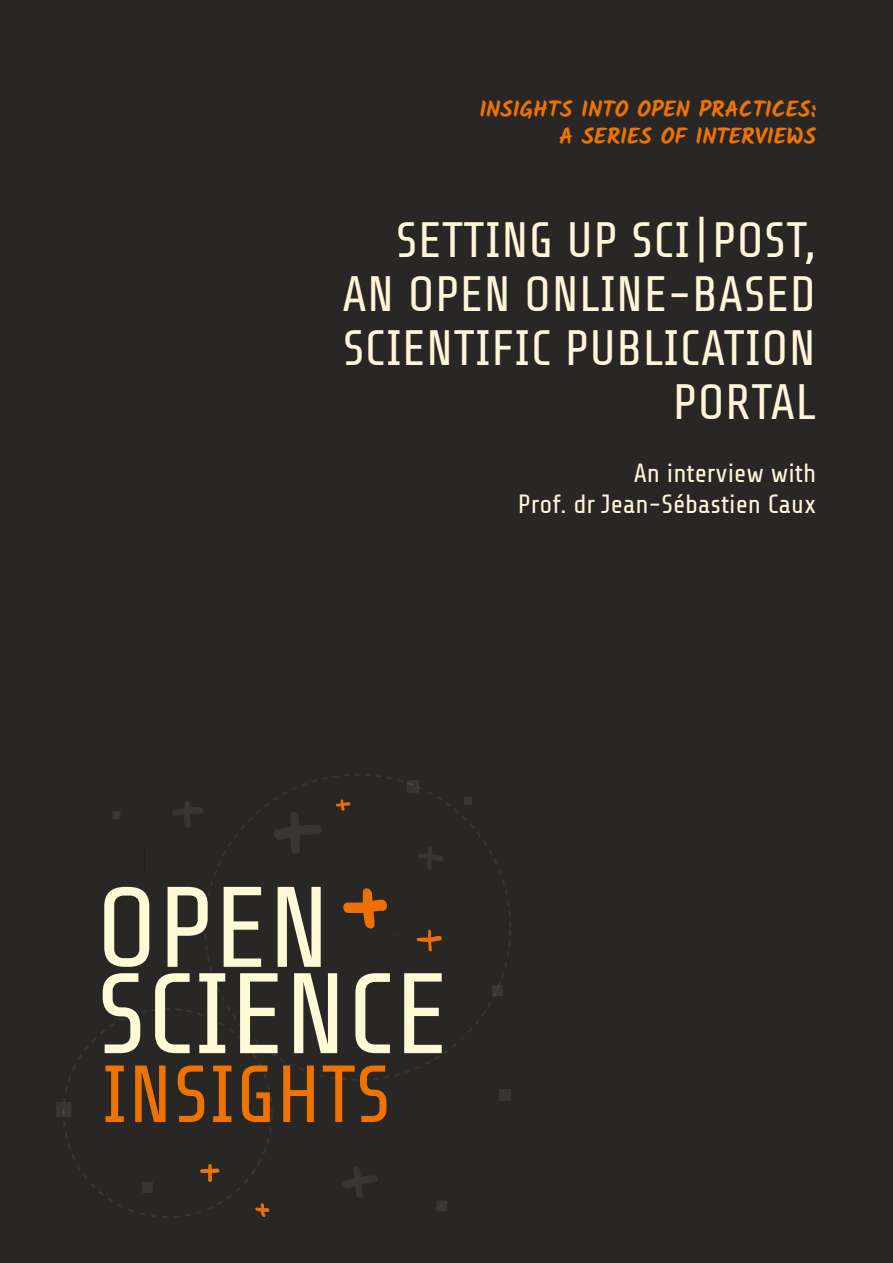
<style>
.page{position:relative;width:893px;height:1263px;background:#292626}
.page>*{position:absolute;margin:0;border:0;box-sizing:border-box;transform-origin:0 0}
.t1{font:114.15px/86.4px "Share Tech";color:#fffad6}
.t2{font:49.5px/54px "Share Tech";letter-spacing:.01em;color:#fff5d9;text-align:right}
.t3{font:26.25px/31.5px "Share Tech";color:#fff5d9;text-align:right}
.t4{font:700 22.5px "Kalam";color:#ed7303}
</style>
<div class="page">
<svg style="left:407px;top:781px;width:12px;height:12px"></svg>
<div style="left:499px;top:1089px;width:12px;height:12px;background:#383633"></div>
<svg style="left:172px;top:801px;width:31px;height:27px"></svg>
<svg style="left:418px;top:847px;width:25px;height:23px"></svg>
<svg style="left:274px;top:812px;width:48px;height:42px"></svg>
<div style="left:464px;top:797px;width:8px;height:8px;background:#383633"></div>
<svg style="left:113px;top:811px;width:7px;height:8px"></svg>
<svg style="left:214px;top:845px;width:16px;height:30px"></svg>
<hr style="left:145px;top:845px;width:1px;height:30px;background:#241f21">
<svg style="left:56px;top:888px;width:447px;height:330px"></svg>
<p class="t4" style="left:479px;top:96px;width:338px">INSIGHTS INTO OPEN PRACTICES:</p>
<p class="t4" style="left:559px;top:123px;width:259px">A SERIES OF INTERVIEWS</p>
<p class="t2" style="left:342px;top:214px;width:476px">SETTING UP SCI|POST,<br>AN OPEN ONLINE-BASED<br>SCIENTIFIC PUBLICATION<br>PORTAL</p>
<p class="t3" style="left:518px;top:458px;width:300px">An interview with<br>Prof. dr Jean-Sébastien Caux</p>
<h1 class="t1" style="left:96px;top:888px;width:354px">OPEN<br>SCIENCE</h1>
</div>
